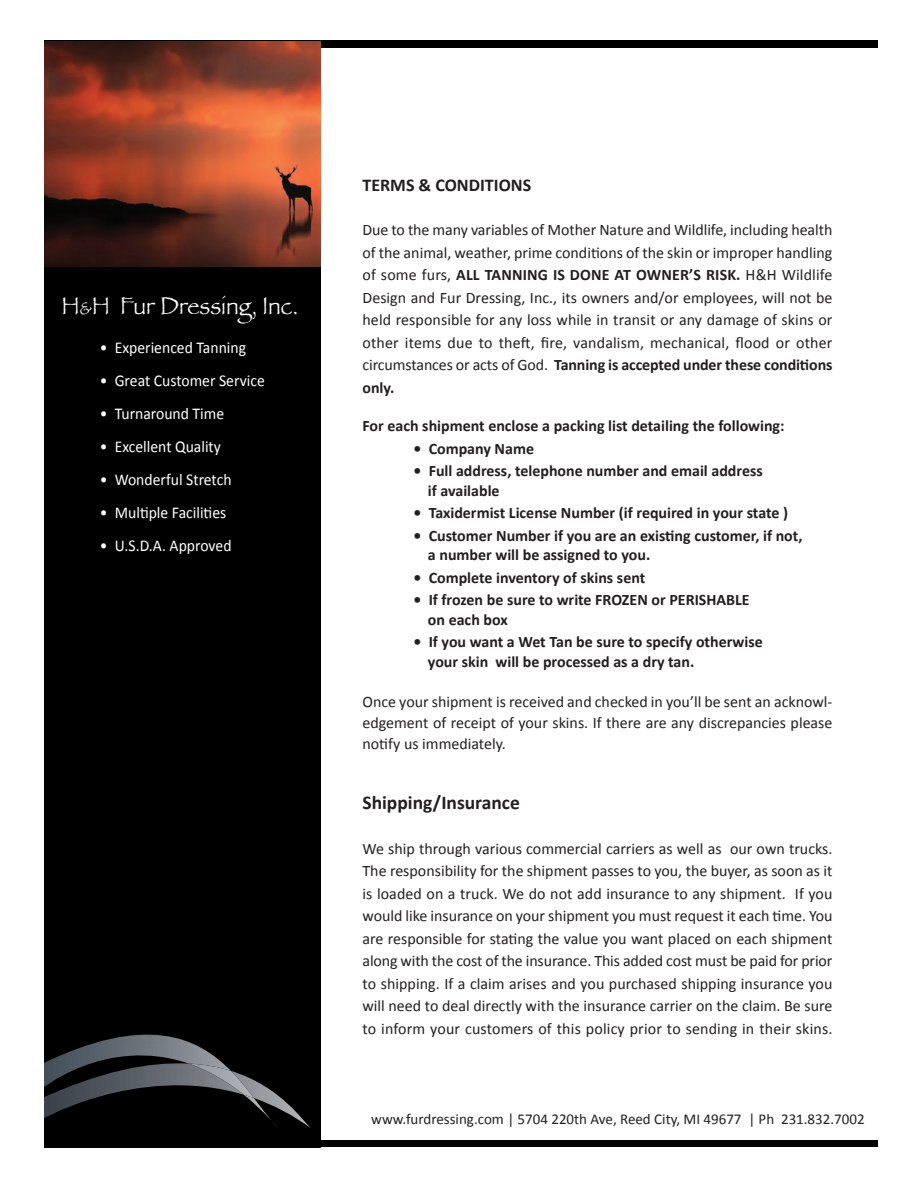
<style>
.page{position:relative;width:918px;height:1188px;background:#fff}
.page>*{position:absolute;margin:0;border:0;box-sizing:border-box;transform-origin:0 0}
.t1{font:25.5px "Papyrus";color:#fff;scale:.9 1}
.t2{font:700 19.5px "Calibri";color:#231f20}
.t3{font:700 18px "Calibri";color:#231f20}
.t4{font:16.5px "Calibri";color:#fff;scale:.95 1}
.t5{font:15.9px/22.5px "Calibri";letter-spacing:.01em;color:#231f20;text-align:justify}
.t6{font:700 15.9px/19.5px "Calibri";color:#231f20}
.t7{font:15px "Calibri";color:#231f20}
.s1{font-size:18px}
.s2{font-weight:700}
</style>
<div class="page">
<div style="left:321px;top:40px;width:556px;height:7px;background:#000"></div>
<div style="left:321px;top:1141px;width:556px;height:6px;background:#000"></div>
<div style="left:44px;top:40px;width:277px;height:1107px;background:#000"></div>
<img style="left:44px;top:41px;width:276px;height:226px">
<img style="left:231px;top:1071px;width:81px;height:58px">
<img style="left:44px;top:1090px;width:200px;height:33px">
<svg style="left:271px;top:1121px;width:8px;height:8px"></svg>
<img style="left:244px;top:1095px;width:27px;height:26px">
<img style="left:44px;top:1034px;width:187px;height:56px">
<img style="left:188px;top:1063px;width:66px;height:35px">
<h1 class="t1" style="left:62px;top:290px;width:264px">H<span class="s1">&amp;</span>H Fur Dressing, Inc.</h1>
<p class="t4" style="left:100px;top:337px;width:155px">• Experienced Tanning</p>
<p class="t4" style="left:100px;top:370px;width:175px">• Great Customer Service</p>
<p class="t4" style="left:100px;top:403px;width:132px">• Turnaround Time</p>
<p class="t4" style="left:100px;top:436px;width:129px">• Excellent Quality</p>
<p class="t4" style="left:100px;top:469px;width:140px">• Wonderful Stretch</p>
<p class="t4" style="left:100px;top:502px;width:135px">• Multiple Facilities</p>
<p class="t4" style="left:100px;top:535px;width:140px">• U.S.D.A. Approved</p>
<p class="t3" style="left:363px;top:174px;width:170px">TERMS &amp; CONDITIONS</p>
<p class="t5" style="left:362px;top:218px;width:472px">Due to the many variables of Mother Nature and Wildlife, including health of the animal, weather, prime conditions of the skin or improper handling of some furs, <span class="s2">ALL TANNING IS DONE AT OWNER’S RISK.</span> H&amp;H Wildlife Design and Fur Dressing, Inc., its owners and/or employees, will not be held responsible for any loss while in transit or any damage of skins or other items due to theft, fire, vandalism, mechanical, flood or other circumstances or acts of God. <span class="s2">Tanning is accepted under these conditions only.</span></p>
<p class="t6" style="left:363px;top:416px;width:424px">For each shipment enclose a packing list detailing the following:</p>
<p class="t6" style="left:414px;top:438px;width:122px">• Company Name</p>
<p class="t6" style="left:428px;top:461px;width:336px;text-indent:-14px">• Full address, telephone number and email address if available</p>
<p class="t6" style="left:414px;top:503px;width:376px">• Taxidermist License Number (if required in your state )</p>
<p class="t6" style="left:428px;top:525px;width:376px;text-indent:-14px">• Customer Number if you are an existing customer, if not, a number will be assigned to you.</p>
<p class="t6" style="left:414px;top:567px;width:233px">• Complete inventory of skins sent</p>
<p class="t6" style="left:428px;top:590px;width:323px;text-indent:-14px">• If frozen be sure to write FROZEN or PERISHABLE on each box</p>
<p class="t6" style="left:428px;top:632px;width:336px;text-indent:-14px">• If you want a Wet Tan be sure to specify otherwise your skin will be processed as a dry tan.</p>
<p class="t5" style="left:363px;top:691px;width:472px;line-height:21px">Once your shipment is received and checked in you’ll be sent an acknowl&shy;edgement of receipt of your skins. If there are any discrepancies please notify us immediately.</p>
<p class="t2" style="left:363px;top:790px;width:159px">Shipping/Insurance</p>
<p class="t5" style="left:362px;top:837px;width:472px">We ship through various commercial carriers as well as our own trucks.<br>The responsibility for the shipment passes to you, the buyer, as soon as it is loaded on a truck. We do not add insurance to any shipment. If you would like insurance on your shipment you must request it each time. You are responsible for stating the value you want placed on each shipment along with the cost of the insurance. This added cost must be paid for prior to shipping. If a claim arises and you purchased shipping insurance you will need to deal directly with the insurance carrier on the claim. Be sure to inform your customers of this policy prior to sending in their skins.</p>
<p class="t7" style="left:371px;top:1110px;width:495px">www.furdressing.com | 5704 220th Ave, Reed City, MI 49677 | Ph 231.832.7002</p>
</div>
